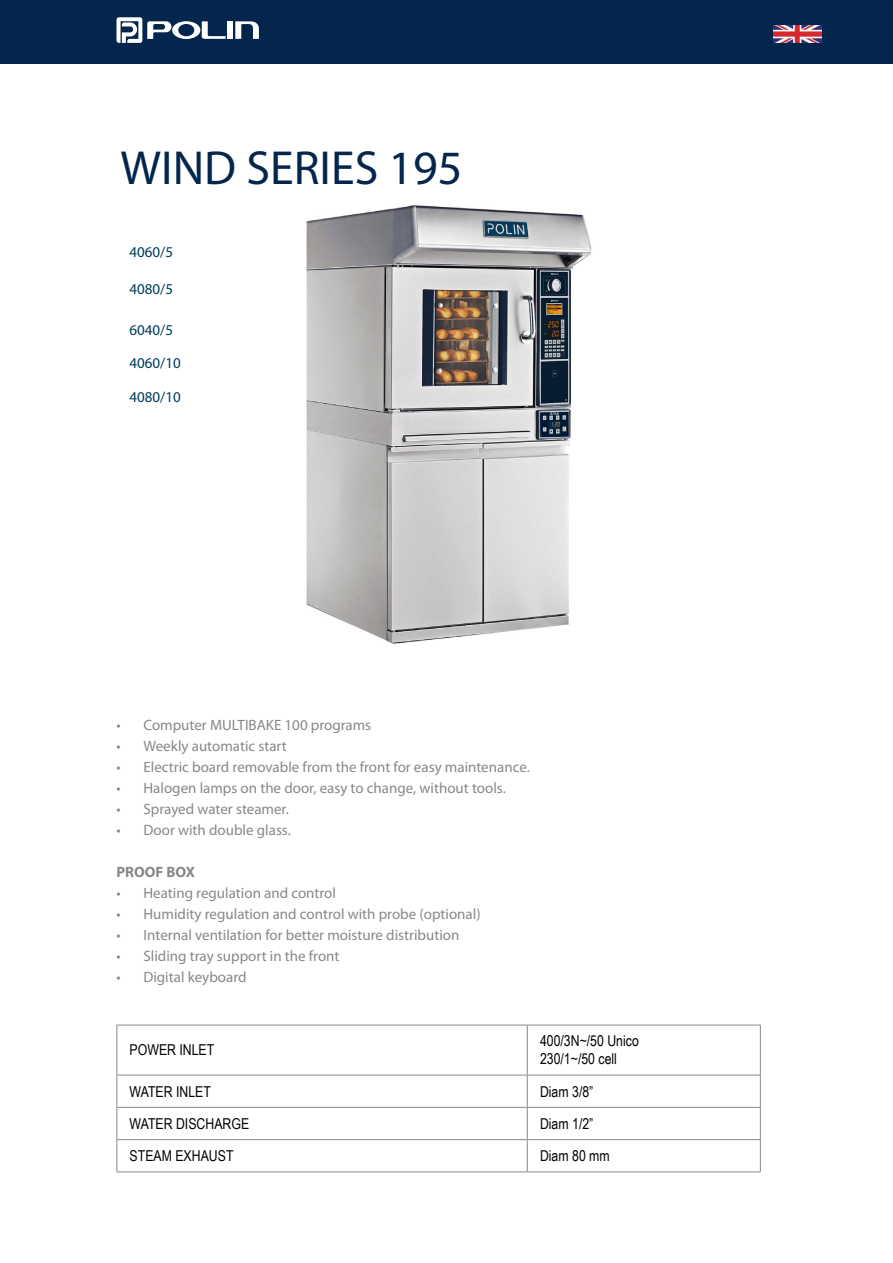
<style>
.page{position:relative;width:893px;height:1263px;background:#fff}
.page>*{position:absolute;margin:0;border:0;box-sizing:border-box;transform-origin:0 0}
.t1{font:48px "Myriad Pro";color:#04264d}
.t2{font:15px "Myriad Pro";color:#87888a}
.t3{font:15px/18px "Arial Narrow";color:#000}
.t4{font:15px "Myriad Pro";color:#003c5b}
.t5{font:700 15px "Myriad Pro";color:#87888a}
</style>
<div class="page">
<div style="left:0;top:0;width:893px;height:64px;background:#04264d"></div>
<svg style="left:235px;top:21px;width:24px;height:18px"></svg>
<div style="left:227px;top:21px;width:6px;height:18px;background:#fff"></div>
<svg style="left:116px;top:17px;width:110px;height:26px"></svg>
<img style="left:306px;top:205px;width:286px;height:439px">
<img style="left:774px;top:26px;width:47px;height:17px">
<svg style="left:117px;top:1026px;width:643px;height:145px"></svg>
<hr style="left:116px;top:1025px;width:411px;height:1px;background:#87888a">
<hr style="left:116px;top:1025px;width:1px;height:50px;background:#87888a">
<hr style="left:527px;top:1025px;width:234px;height:1px;background:#87888a">
<hr style="left:527px;top:1025px;width:1px;height:50px;background:#87888a">
<hr style="left:760px;top:1025px;width:1px;height:50px;background:#87888a">
<hr style="left:116px;top:1075px;width:411px;height:1px;background:#87888a">
<hr style="left:116px;top:1075px;width:1px;height:32px;background:#87888a">
<hr style="left:527px;top:1075px;width:234px;height:1px;background:#87888a">
<hr style="left:527px;top:1075px;width:1px;height:32px;background:#87888a">
<hr style="left:760px;top:1075px;width:1px;height:32px;background:#87888a">
<hr style="left:116px;top:1107px;width:411px;height:1px;background:#87888a">
<hr style="left:116px;top:1108px;width:1px;height:31px;background:#87888a">
<hr style="left:527px;top:1107px;width:234px;height:1px;background:#87888a">
<hr style="left:527px;top:1108px;width:1px;height:31px;background:#87888a">
<hr style="left:760px;top:1108px;width:1px;height:31px;background:#87888a">
<hr style="left:116px;top:1139px;width:411px;height:1px;background:#87888a">
<hr style="left:116px;top:1140px;width:1px;height:31px;background:#87888a">
<hr style="left:527px;top:1139px;width:234px;height:1px;background:#87888a">
<hr style="left:527px;top:1140px;width:1px;height:31px;background:#87888a">
<hr style="left:760px;top:1140px;width:1px;height:31px;background:#87888a">
<hr style="left:116px;top:1171px;width:411px;height:1px;background:#87888a">
<hr style="left:527px;top:1171px;width:234px;height:1px;background:#87888a">
<h1 class="t1" style="left:121px;top:138px;width:343px">WIND SERIES 195</h1>
<p class="t4" style="left:129px;top:243px;width:45px">4060/5</p>
<p class="t4" style="left:129px;top:280px;width:45px">4080/5</p>
<p class="t4" style="left:129px;top:320px;width:45px">6040/5</p>
<p class="t4" style="left:129px;top:354px;width:53px">4060/10</p>
<p class="t4" style="left:129px;top:388px;width:53px">4080/10</p>
<p class="t2" style="left:116px;top:716px;width:256px">• Computer MULTIBAKE 100 programs</p>
<p class="t2" style="left:116px;top:737px;width:172px">• Weekly automatic start</p>
<p class="t2" style="left:116px;top:758px;width:415px">• Electric board removable from the front for easy maintenance.</p>
<p class="t2" style="left:116px;top:779px;width:391px">• Halogen lamps on the door, easy to change, without tools.</p>
<p class="t2" style="left:116px;top:800px;width:174px">• Sprayed water steamer.</p>
<p class="t2" style="left:116px;top:821px;width:176px">• Door with double glass.</p>
<p class="t5" style="left:116px;top:862px;width:80px">PROOF BOX</p>
<p class="t2" style="left:116px;top:884px;width:221px">• Heating regulation and control</p>
<p class="t2" style="left:116px;top:905px;width:366px">• Humidity regulation and control with probe (optional)</p>
<p class="t2" style="left:116px;top:926px;width:344px">• Internal ventilation for better moisture distribution</p>
<p class="t2" style="left:116px;top:947px;width:224px">• Sliding tray support in the front</p>
<p class="t2" style="left:116px;top:968px;width:132px">• Digital keyboard</p>
<p class="t3" style="left:130px;top:1040px;width:86px">POWER INLET</p>
<p class="t3" style="left:540px;top:1031px;width:100px">400/3N~/50 Unico<br>230/1~/50 cell</p>
<p class="t3" style="left:130px;top:1082px;width:83px">WATER INLET</p>
<p class="t3" style="left:540px;top:1082px;width:55px">Diam 3/8”</p>
<p class="t3" style="left:130px;top:1114px;width:121px">WATER DISCHARGE</p>
<p class="t3" style="left:540px;top:1114px;width:55px">Diam 1/2”</p>
<p class="t3" style="left:130px;top:1146px;width:105px">STEAM EXHAUST</p>
<p class="t3" style="left:540px;top:1146px;width:71px">Diam 80 mm</p>
</div>
